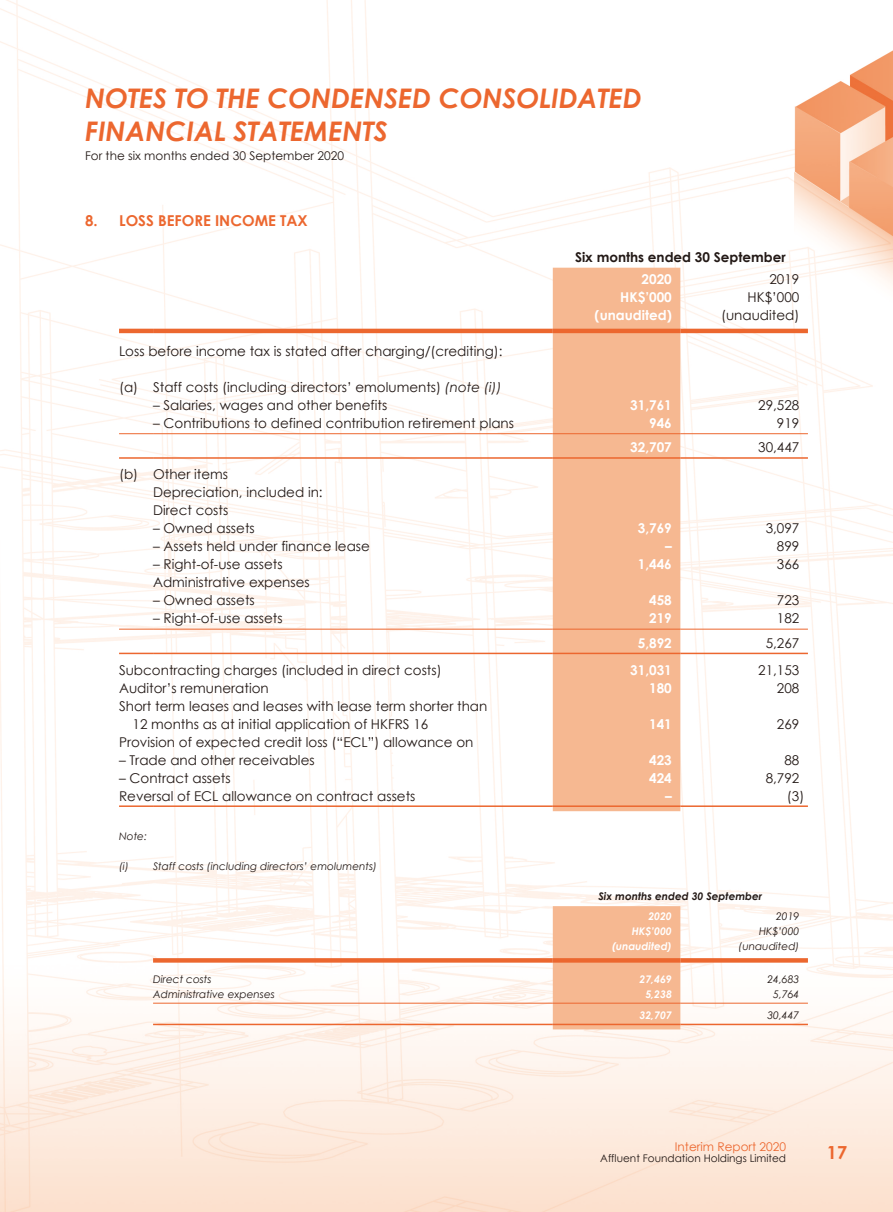
<style>
.page{position:relative;width:893px;height:1212px;background:#fff}
.page>*{position:absolute;margin:0;border:0;box-sizing:border-box;transform-origin:0 0}
.t1{font:italic 700 27px/32.4px "Century Gothic";color:#ec672f}
.t2{font:700 18px "Century Gothic";color:#ec672f}
.t3{font:700 15px "Century Gothic";color:#ec672f}
.t4{font:13.5px/18px "Century Gothic";color:#231916}
.t5{font:700 13.5px "Century Gothic";color:#fff}
.t6{font:700 13.5px "Century Gothic";color:#231916}
.t7{font:12px "Century Gothic";color:#231916}
.t8{font:12px "Century Gothic";color:#ec672f}
.t9{font:italic 10.5px "Century Gothic";color:#231916}
.t10{font:italic 700 10.5px "Century Gothic";color:#fff}
.t11{font:10.5px "Century Gothic";color:#231916}
.t12{font:italic 700 10.5px "Century Gothic";color:#231916}
.s1{font-style:italic}
</style>
<div class="page">
<img style="left:0;top:0;width:893px;height:1212px">
<div style="left:553px;top:268px;width:127px;height:543px;background:#f6b891"></div>
<hr style="left:119px;top:329px;width:34px;height:4px;background:#ec672f">
<hr style="left:153px;top:329px;width:400px;height:4px;background:#ec672f">
<hr style="left:553px;top:329px;width:127px;height:4px;background:#ec672f">
<hr style="left:680px;top:329px;width:128px;height:4px;background:#ec672f">
<hr style="left:119px;top:433px;width:34px;height:1px;background:#ec672f">
<hr style="left:153px;top:433px;width:400px;height:1px;background:#ec672f">
<hr style="left:553px;top:433px;width:127px;height:1px;background:#ec672f">
<hr style="left:680px;top:433px;width:128px;height:1px;background:#ec672f">
<hr style="left:119px;top:457px;width:34px;height:2px;background:#ec672f">
<hr style="left:153px;top:457px;width:400px;height:2px;background:#ec672f">
<hr style="left:553px;top:457px;width:127px;height:2px;background:#ec672f">
<hr style="left:680px;top:457px;width:128px;height:2px;background:#ec672f">
<hr style="left:119px;top:629px;width:34px;height:1px;background:#ec672f">
<hr style="left:153px;top:629px;width:400px;height:1px;background:#ec672f">
<hr style="left:553px;top:629px;width:127px;height:1px;background:#ec672f">
<hr style="left:680px;top:629px;width:128px;height:1px;background:#ec672f">
<hr style="left:119px;top:653px;width:34px;height:1px;background:#ec672f">
<hr style="left:153px;top:653px;width:400px;height:1px;background:#ec672f">
<hr style="left:553px;top:653px;width:127px;height:1px;background:#ec672f">
<hr style="left:680px;top:653px;width:128px;height:1px;background:#ec672f">
<hr style="left:119px;top:805px;width:34px;height:2px;background:#ec672f">
<hr style="left:153px;top:805px;width:400px;height:2px;background:#ec672f">
<hr style="left:553px;top:805px;width:127px;height:2px;background:#ec672f">
<hr style="left:680px;top:805px;width:128px;height:2px;background:#ec672f">
<div style="left:553px;top:906px;width:127px;height:123px;background:#f6b891"></div>
<div style="left:153px;top:958px;width:400px;height:5px;background:#ec672f"></div>
<div style="left:553px;top:958px;width:127px;height:5px;background:#ec672f"></div>
<div style="left:680px;top:958px;width:128px;height:5px;background:#ec672f"></div>
<hr style="left:153px;top:1003px;width:400px;height:1px;background:#ec672f">
<hr style="left:553px;top:1003px;width:127px;height:1px;background:#ec672f">
<hr style="left:680px;top:1003px;width:128px;height:1px;background:#ec672f">
<hr style="left:153px;top:1024px;width:400px;height:1px;background:#ec672f">
<hr style="left:553px;top:1024px;width:127px;height:1px;background:#ec672f">
<hr style="left:680px;top:1024px;width:128px;height:1px;background:#ec672f">
<h1 class="t1" style="left:85px;top:81px;width:558px">NOTES TO THE CONDENSED CONSOLIDATED<br>FINANCIAL STATEMENTS</h1>
<p class="t7" style="left:85px;top:147px;width:260px">For the six months ended 30 September 2020</p>
<p class="t3" style="left:85px;top:209px;width:224px">8. LOSS BEFORE INCOME TAX</p>
<p class="t6" style="left:575px;top:246px;width:212px">Six months ended 30 September</p>
<p class="t5" style="left:642px;top:269px;width:32px">2020</p>
<p class="t4" style="left:769px;top:270px;width:31px">2019</p>
<p class="t5" style="left:620px;top:287px;width:53px">HK$’000</p>
<p class="t4" style="left:748px;top:288px;width:53px">HK$’000</p>
<p class="t5" style="left:595px;top:305px;width:79px">(unaudited)</p>
<p class="t4" style="left:721px;top:306px;width:80px">(unaudited)</p>
<p class="t4" style="left:119px;top:342px;width:385px">Loss before income tax is stated after charging/(crediting):</p>
<p class="t4" style="left:119px;top:378px;width:384px">(a) Staff costs (including directors’ emoluments) <span class="s1">(note (i))</span></p>
<p class="t4" style="left:153px;top:396px;width:236px">– Salaries, wages and other benefits</p>
<p class="t5" style="left:630px;top:394px;width:43px">31,761</p>
<p class="t4" style="left:758px;top:396px;width:43px">29,528</p>
<p class="t4" style="left:153px;top:414px;width:362px">– Contributions to defined contribution retirement plans</p>
<p class="t5" style="left:649px;top:412px;width:24px">946</p>
<p class="t4" style="left:777px;top:414px;width:24px">919</p>
<p class="t5" style="left:630px;top:437px;width:43px">32,707</p>
<p class="t4" style="left:758px;top:438px;width:43px">30,447</p>
<p class="t4" style="left:153px;top:465px;width:171px;text-indent:-34px">(b) Other items<br>Depreciation, included in:<br>Direct costs</p>
<p class="t4" style="left:153px;top:519px;width:103px">– Owned assets</p>
<p class="t5" style="left:638px;top:518px;width:36px">3,769</p>
<p class="t4" style="left:766px;top:519px;width:35px">3,097</p>
<p class="t4" style="left:153px;top:537px;width:218px">– Assets held under finance lease</p>
<p class="t5" style="left:665px;top:536px;width:8px">–</p>
<p class="t4" style="left:777px;top:537px;width:24px">899</p>
<p class="t4" style="left:153px;top:555px;width:131px">– Right-of-use assets</p>
<p class="t5" style="left:638px;top:554px;width:36px">1,446</p>
<p class="t4" style="left:777px;top:555px;width:24px">366</p>
<p class="t4" style="left:153px;top:573px;width:158px">Administrative expenses</p>
<p class="t4" style="left:153px;top:591px;width:103px">– Owned assets</p>
<p class="t5" style="left:649px;top:590px;width:24px">458</p>
<p class="t4" style="left:777px;top:591px;width:24px">723</p>
<p class="t4" style="left:153px;top:609px;width:131px">– Right-of-use assets</p>
<p class="t5" style="left:649px;top:608px;width:24px">219</p>
<p class="t4" style="left:777px;top:609px;width:24px">182</p>
<p class="t5" style="left:638px;top:633px;width:36px">5,892</p>
<p class="t4" style="left:766px;top:634px;width:35px">5,267</p>
<p class="t4" style="left:119px;top:660px;width:324px">Subcontracting charges (included in direct costs)</p>
<p class="t5" style="left:630px;top:659px;width:43px">31,031</p>
<p class="t4" style="left:758px;top:660px;width:43px">21,153</p>
<p class="t4" style="left:119px;top:678px;width:151px">Auditor’s remuneration</p>
<p class="t5" style="left:649px;top:677px;width:24px">180</p>
<p class="t4" style="left:777px;top:678px;width:24px">208</p>
<p class="t4" style="left:133px;top:696px;width:356px;text-indent:-13px">Short term leases and leases with lease term shorter than<br>12 months as at initial application of HKFRS 16</p>
<p class="t5" style="left:649px;top:713px;width:24px">141</p>
<p class="t4" style="left:777px;top:714px;width:24px">269</p>
<p class="t4" style="left:119px;top:732px;width:356px">Provision of expected credit loss (“ECL”) allowance on</p>
<p class="t4" style="left:119px;top:750px;width:197px">– Trade and other receivables</p>
<p class="t5" style="left:649px;top:749px;width:24px">423</p>
<p class="t4" style="left:784px;top:750px;width:16px">88</p>
<p class="t4" style="left:119px;top:768px;width:113px">– Contract assets</p>
<p class="t5" style="left:649px;top:767px;width:24px">424</p>
<p class="t4" style="left:766px;top:768px;width:35px">8,792</p>
<p class="t4" style="left:119px;top:786px;width:298px">Reversal of ECL allowance on contract assets</p>
<p class="t5" style="left:665px;top:785px;width:8px">–</p>
<p class="t4" style="left:787px;top:786px;width:19px">(3)</p>
<p class="t9" style="left:119px;top:829px;width:29px">Note:</p>
<p class="t9" style="left:119px;top:859px;width:260px">(i) Staff costs (including directors’ emoluments)</p>
<p class="t12" style="left:598px;top:888px;width:165px">Six months ended 30 September</p>
<p class="t10" style="left:648px;top:908px;width:25px">2020</p>
<p class="t9" style="left:776px;top:908px;width:25px">2019</p>
<p class="t10" style="left:632px;top:923px;width:42px">HK$’000</p>
<p class="t9" style="left:759px;top:923px;width:42px">HK$’000</p>
<p class="t10" style="left:612px;top:938px;width:62px">(unaudited)</p>
<p class="t9" style="left:738px;top:938px;width:62px">(unaudited)</p>
<p class="t9" style="left:153px;top:971px;width:60px">Direct costs</p>
<p class="t10" style="left:639px;top:971px;width:34px">27,469</p>
<p class="t9" style="left:767px;top:971px;width:33px">24,683</p>
<p class="t9" style="left:153px;top:986px;width:123px">Administrative expenses</p>
<p class="t10" style="left:645px;top:986px;width:28px">5,238</p>
<p class="t9" style="left:773px;top:986px;width:28px">5,764</p>
<p class="t10" style="left:639px;top:1007px;width:34px">32,707</p>
<p class="t9" style="left:767px;top:1008px;width:33px">30,447</p>
<p class="t8" style="left:675px;top:1138px;width:113px">Interim Report 2020</p>
<p class="t11" style="left:600px;top:1151px;width:187px">Affluent Foundation Holdings Limited</p>
<h2 class="t2" style="left:827px;top:1138px;width:22px">17</h2>
</div>
